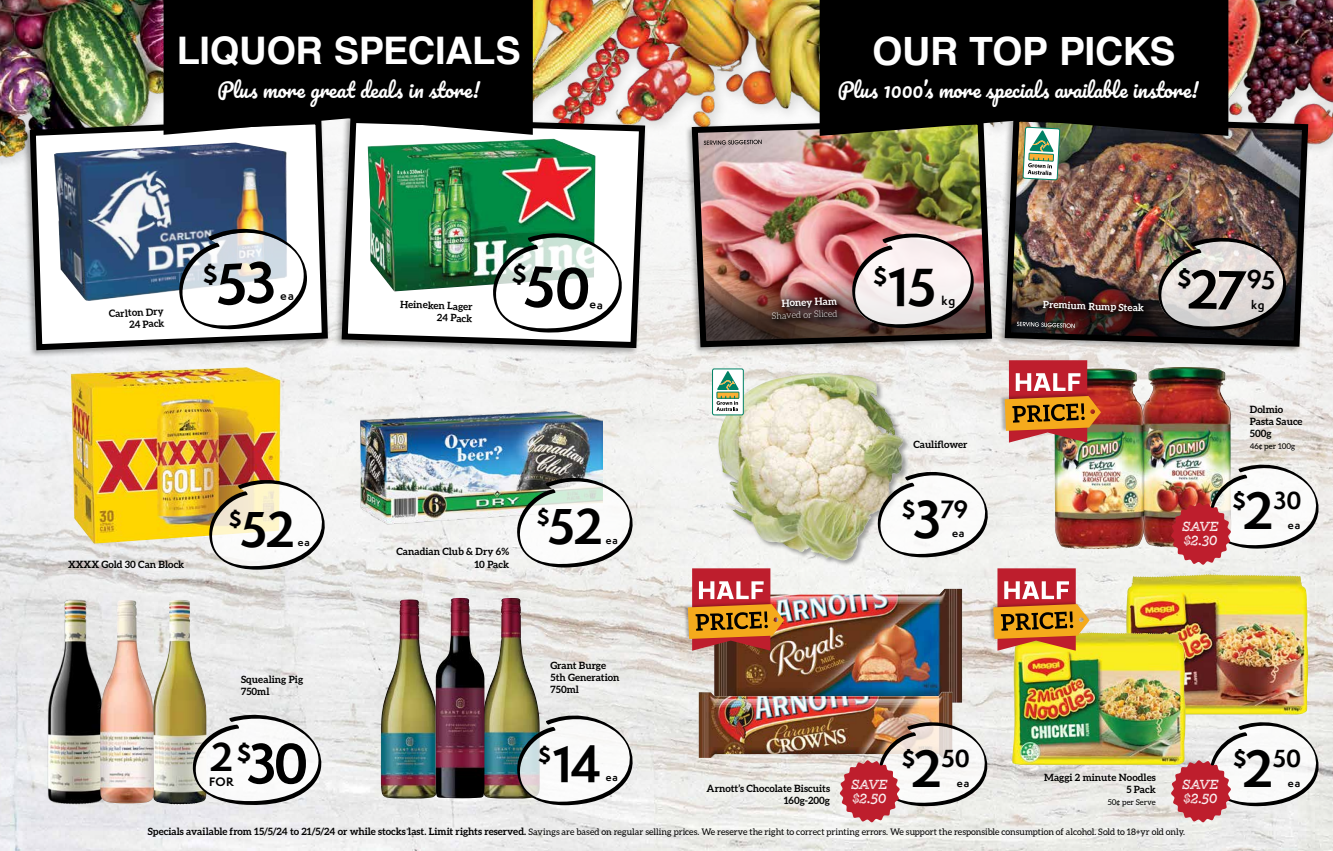
<style>
.page{position:relative;width:1333px;height:851px;background:#fff}
.page>*{position:absolute;margin:0;border:0;box-sizing:border-box;transform-origin:0 0}
.t1{font:700 52.5px "Semplicita Pro";color:#000}
.t2{font:700 49.8px "Semplicita Pro";color:#000}
.t3{font:700 46.8px "Semplicita Pro";color:#000}
.t4{font:700 39px "Helvetica";letter-spacing:-.01em;color:#fff}
.t5{font:700 38px "Helvetica";letter-spacing:-.01em;color:#fff}
.t6{font:700 24.7px "Semplicita Pro";color:#000}
.t7{font:700 24.3px "Semplicita Pro";color:#000}
.t8{font:700 23.3px "Semplicita Pro";color:#000}
.t9{font:700 22.9px "Semplicita Pro";color:#000}
.t10{font:20px "Pacifico";color:#fff}
.t11{font:700 11.7px "Gist X Reg";letter-spacing:.02em;color:#fff}
.t12{font:700 11.4px "Semplicita Pro";color:#000}
.t13{font:700 11.2px "Semplicita Pro";color:#000}
.t14{font:700 10.3px "Semplicita Pro";color:#000}
.t15{font:700 10.1px "Semplicita Pro";color:#000}
.t16{font:700 10px/12px "Aleo";color:#000;text-align:right}
.t17{font:700 10px "Aleo";color:#fff}
.t18{font:700 9.7px "Semplicita Pro";color:#000}
.t19{font:9px "Aleo";color:#000}
.t20{font:300 9px "Aleo";color:#fff}
.t21{font:8px "Aleo";color:#000}
.s1{font-size:50.9px}
.s2{font-size:49.5px}
.s3{font-size:48.8px}
.s4{font-weight:700;font-size:10px}
</style>
<div class="page">
<img style="left:0;top:215px;width:1332px;height:635px">
<img style="left:0;top:0;width:1332px;height:215px">
<div style="left:22px;top:116px;width:308px;height:242px;background:#000;opacity:.35"></div>
<svg style="left:27px;top:115px;width:304px;height:238px"></svg>
<div style="left:333px;top:114px;width:314px;height:242px;background:#000;opacity:.35"></div>
<svg style="left:338px;top:114px;width:310px;height:237px"></svg>
<div style="left:684px;top:116px;width:310px;height:239px;background:#000;opacity:.35"></div>
<img style="left:688px;top:115px;width:307px;height:235px">
<div style="left:996px;top:113px;width:314px;height:242px;background:#000;opacity:.35"></div>
<img style="left:1001px;top:112px;width:310px;height:238px">
<div style="left:819px;top:0;width:409px;height:136px;background:#000"></div>
<img style="left:1144px;top:368px;width:87px;height:180px">
<img style="left:1054px;top:368px;width:90px;height:181px">
<div style="left:999px;top:392px;width:101px;height:40px;background:#000;opacity:.27"></div>
<img style="left:1004px;top:360px;width:96px;height:82px">
<img style="left:1160px;top:574px;width:46px;height:3px">
<div style="left:988px;top:600px;width:101px;height:40px;background:#000;opacity:.27"></div>
<svg style="left:993px;top:568px;width:96px;height:82px"></svg>
<img style="left:714px;top:588px;width:248px;height:114px">
<img style="left:698px;top:691px;width:254px;height:66px">
<div style="left:683px;top:600px;width:101px;height:40px;background:#000;opacity:.27"></div>
<img style="left:688px;top:568px;width:96px;height:82px">
<img style="left:107px;top:142px;width:128px;height:8px">
<img style="left:368px;top:138px;width:227px;height:153px">
<img style="left:70px;top:367px;width:210px;height:176px">
<img style="left:46px;top:597px;width:61px;height:208px">
<img style="left:152px;top:599px;width:55px;height:205px">
<img style="left:100px;top:599px;width:54px;height:204px">
<img style="left:381px;top:599px;width:54px;height:199px">
<img style="left:484px;top:598px;width:55px;height:200px">
<img style="left:435px;top:597px;width:49px;height:201px">
<div style="left:717px;top:371px;width:192px;height:196px;background:#000;opacity:.35"></div>
<img style="left:715px;top:373px;width:188px;height:190px">
<img style="left:360px;top:409px;width:242px;height:116px">
<div style="left:163px;top:0;width:370px;height:135px;background:#000"></div>
<svg style="left:512px;top:474px;width:126px;height:93px"></svg>
<svg style="left:512px;top:711px;width:126px;height:94px"></svg>
<svg style="left:204px;top:476px;width:126px;height:93px"></svg>
<svg style="left:1022px;top:127px;width:37px;height:53px"></svg>
<svg style="left:712px;top:368px;width:31px;height:47px"></svg>
<svg style="left:703px;top:140px;width:58px;height:5px"></svg>
<img style="left:699px;top:224px;width:288px;height:119px">
<svg style="left:1170px;top:718px;width:153px;height:104px"></svg>
<svg style="left:839px;top:718px;width:153px;height:104px"></svg>
<img style="left:1170px;top:461px;width:153px;height:103px">
<svg style="left:872px;top:468px;width:121px;height:90px"></svg>
<svg style="left:188px;top:710px;width:139px;height:96px"></svg>
<img style="left:1009px;top:224px;width:290px;height:120px">
<svg style="left:174px;top:225px;width:139px;height:105px"></svg>
<svg style="left:489px;top:229px;width:139px;height:104px"></svg>
<h3 class="t5" style="left:177px;top:20px;width:345px">LIQUOR SPECIALS</h3>
<h3 class="t10" style="left:217px;top:80px;width:264px">Plus more great deals in store!</h3>
<h3 class="t4" style="left:872px;top:20px;width:305px">OUR TOP PICKS</h3>
<h3 class="t10" style="left:838px;top:79px;width:362px">Plus 1000’s more specials available instore!</h3>
<p class="t16" style="left:109px;top:307px;width:56px;rotate:-3deg">Carlton Dry<br>24 Pack</p>
<p class="t16" style="left:400px;top:298px;width:74px;rotate:2deg">Heineken Lager<br>24 Pack</p>
<h2 class="t2" style="left:872px;top:250px;width:65px"><sup>$</sup>15</h2>
<p class="t12" style="left:941px;top:292px;width:15px">kg</p>
<p class="t17" style="left:781px;top:297px;width:57px;rotate:-2deg">Honey Ham</p>
<p class="t17" style="left:1043px;top:298px;width:103px;rotate:2deg">Premium Rump Steak</p>
<p class="t20" style="left:771px;top:311px;width:67px;rotate:-2deg">Shaved or Sliced</p>
<h3 class="t7" style="left:1177px;top:260px;width:100px;rotate:1deg">$<span class="s1">27</span>95</h3>
<p class="t16" style="left:913px;top:438px;width:56px">Cauliflower</p>
<p class="t16" style="left:1249px;top:403px;width:54px;text-align:left">Dolmio<br>Pasta Sauce<br>500g</p>
<p class="t21" style="left:1249px;top:441px;width:47px">46¢ per 100g</p>
<p class="t16" style="left:68px;top:557px;width:118px">XXXX Gold 30 Can Block</p>
<h3 class="t3" style="left:229px;top:494px;width:68px"><sup>$</sup>52</h3>
<p class="t18" style="left:298px;top:535px;width:13px">ea</p>
<p class="t16" style="left:396px;top:545px;width:114px">Canadian Club &amp; Dry 6%<br>10 Pack</p>
<h3 class="t3" style="left:536px;top:491px;width:68px"><sup>$</sup>52</h3>
<p class="t18" style="left:605px;top:532px;width:13px">ea</p>
<h3 class="t8" style="left:901px;top:491px;width:68px">$<span class="s2">3</span>79</h3>
<p class="t14" style="left:951px;top:525px;width:14px">ea</p>
<h3 class="t9" style="left:1232px;top:483px;width:71px">$<span class="s3">2</span>30</h3>
<p class="t11" style="left:1182px;top:518px;width:37px">SAVE</p>
<p class="t15" style="left:1287px;top:518px;width:14px">ea</p>
<p class="t11" style="left:1183px;top:532px;width:35px">$2.30</p>
<p class="t16" style="left:241px;top:672px;width:64px;text-align:left">Squealing Pig<br>750ml</p>
<p class="t16" style="left:550px;top:659px;width:70px;text-align:left">Grant Burge<br>5th Generation<br>750ml</p>
<h3 class="t6" style="left:236px;top:733px;width:17px">$</h3>
<h1 class="t1" style="left:210px;top:724px;width:101px"><sup>2</sup> 30</h1>
<p class="t13" style="left:209px;top:773px;width:26px">FOR</p>
<h3 class="t3" style="left:538px;top:729px;width:65px"><sup>$</sup>14</h3>
<p class="t18" style="left:605px;top:770px;width:13px">ea</p>
<p class="t16" style="left:706px;top:781px;width:125px">Arnott’s Chocolate Biscuits<br>160g-200g</p>
<h3 class="t9" style="left:901px;top:740px;width:70px">$<span class="s3">2</span>50</h3>
<p class="t11" style="left:851px;top:775px;width:37px">SAVE</p>
<p class="t15" style="left:956px;top:775px;width:14px">ea</p>
<p class="t11" style="left:852px;top:790px;width:35px">$2.50</p>
<p class="t16" style="left:1044px;top:771px;width:113px">Maggi 2 minute Noodles<br>5 Pack</p>
<p class="t21" style="left:1107px;top:797px;width:49px">50¢ per Serve</p>
<h3 class="t9" style="left:1232px;top:740px;width:70px">$<span class="s3">2</span>50</h3>
<p class="t11" style="left:1182px;top:775px;width:37px">SAVE</p>
<p class="t15" style="left:1287px;top:775px;width:14px">ea</p>
<p class="t11" style="left:1183px;top:790px;width:35px">$2.50</p>
<p class="t19" style="left:148px;top:826px;width:1038px"><span class="s4">Specials available from 15/5/24 to 21/5/24 or while stocks last. Limit rights reserved.</span> Savings are based on regular selling prices. We reserve the right to correct printing errors. We support the responsible consumption of alcohol. Sold to 18+yr old only.</p>
</div>
